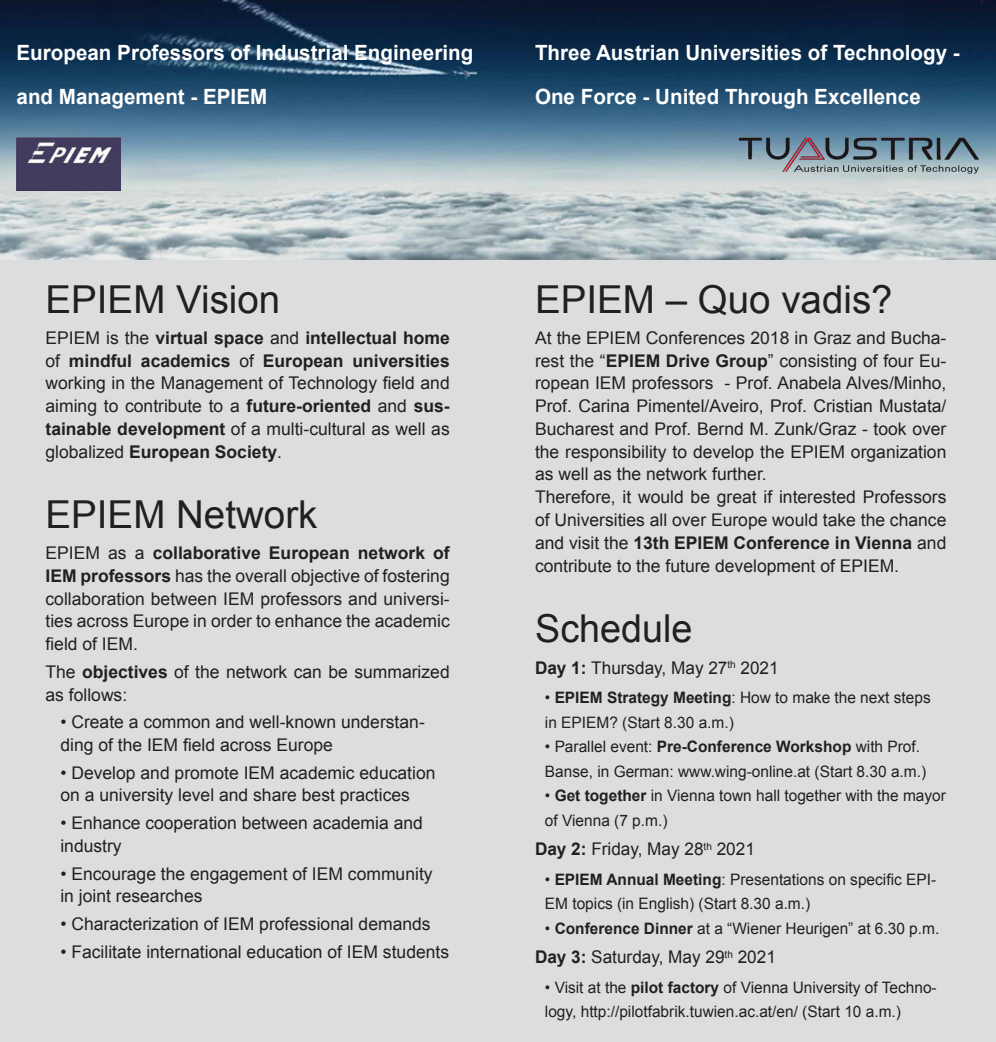
<style>
.page{position:relative;width:996px;height:1042px;background:#fff}
.page>*{position:absolute;margin:0;border:0;box-sizing:border-box;transform-origin:0 0}
.Überschrift_1{font:38.5px "Arial";color:#231f20}
.Überschrift_1-2{font:700 21px/43.8px "Arial";color:#fff}
.Normaler_Text{font:17.5px/22.8px "Arial";color:#231f20}
.Normaler_Text-2{font:15.75px/24.5px "Arial";color:#231f20}
.s1{font-weight:700}
</style>
<div class="page">
<div style="left:0;top:0;width:995px;height:1042px;background:#dcdddf"></div>
<img style="left:0;top:0;width:995px;height:259px">
<img style="left:737px;top:138px;width:242px;height:36px">
<img style="left:17px;top:138px;width:103px;height:52px">
<p class="Überschrift_1-2" style="left:17px;top:32px;width:458px">European Professors of Industrial Engineering and Management - EPIEM</p>
<p class="Überschrift_1-2" style="left:535px;top:32px;width:426px">Three Austrian Universities of Technology -</p>
<p class="Überschrift_1-2" style="left:535px;top:76px;width:387px">One Force - United Through Excellence</p>
<p class="Überschrift_1" style="left:45px;top:274px;width:236px">EPIEM Vision</p>
<p class="Normaler_Text" style="left:45px;top:327px;width:405px;text-align:justify">EPIEM is the <span class="s1">virtual space</span> and <span class="s1">intellectual home </span>of <span class="s1">mindful academics</span> of <span class="s1">European universities </span>working in the Management of Technology field and aiming to contribute to a <span class="s1">future-oriented</span> and <span class="s1">sus&shy;tainable development</span> of a multi-cultural as well as globalized <span class="s1">European Society</span>.</p>
<p class="Überschrift_1" style="left:45px;top:489px;width:273px">EPIEM Network</p>
<p class="Normaler_Text" style="left:45px;top:542px;width:405px;text-align:justify">EPIEM as a <span class="s1">collaborative European network of IEM professors</span> has the overall objective of fostering collaboration between IEM professors and universi&shy;ties across Europe in order to enhance the academic field of IEM.</p>
<p class="Normaler_Text" style="left:45px;top:660px;width:405px">The <span class="s1">objectives</span> of the network can be summarized as follows:</p>
<p class="Normaler_Text" style="left:60px;top:711px;width:366px">• Create a common and well-known understan&shy;ding of the IEM field across Europe</p>
<p class="Normaler_Text" style="left:60px;top:761px;width:376px">• Develop and promote IEM academic education on a university level and share best practices</p>
<p class="Normaler_Text" style="left:60px;top:812px;width:364px">• Enhance cooperation between academia and industry</p>
<p class="Normaler_Text" style="left:60px;top:862px;width:373px">• Encourage the engagement of IEM community in joint researches</p>
<p class="Normaler_Text" style="left:60px;top:913px;width:371px">• Characterization of IEM professional demands</p>
<p class="Normaler_Text" style="left:60px;top:940px;width:390px">• Facilitate international education of IEM students</p>
<p class="Überschrift_1" style="left:535px;top:274px;width:359px">EPIEM – Quo vadis?</p>
<p class="Normaler_Text" style="left:535px;top:327px;width:413px;text-align:justify">At the EPIEM Conferences 2018 in Graz and Bucha&shy;rest the “<span class="s1">EPIEM Drive Group</span>” consisting of four Eu&shy;ropean IEM professors - Prof. Anabela Alves/Minho, Prof. Carina Pimentel/Aveiro, Prof. Cristian Mustata/ Bucharest and Prof. Bernd M. Zunk/Graz - took over the responsibility to develop the EPIEM organization as well as the network further.</p>
<p class="Normaler_Text" style="left:535px;top:486px;width:413px;text-align:justify">Therefore, it would be great if interested Professors of Universities all over Europe would take the chance and visit the <span class="s1">13th EPIEM Conference in Vienna</span> and contribute to the future development of EPIEM.</p>
<p class="Überschrift_1" style="left:535px;top:603px;width:159px">Schedule</p>
<p class="Normaler_Text" style="left:535px;top:656px;width:245px"><span class="s1">Day 1:</span> Thursday, May 27<sup>th</sup> 2021</p>
<p class="Normaler_Text-2" style="left:544px;top:686px;width:387px">• <span class="s1">EPIEM Strategy Meeting</span>: How to make the next steps in EPIEM? (Start 8.30 a.m.)</p>
<p class="Normaler_Text-2" style="left:544px;top:735px;width:382px">• Parallel event: <span class="s1">Pre-Conference Workshop</span> with Prof.<br>Banse, in German: www.wing-online.at (Start 8.30 a.m.)</p>
<p class="Normaler_Text-2" style="left:544px;top:784px;width:402px">• <span class="s1">Get together</span> in Vienna town hall together with the mayor of Vienna (7 p.m.)</p>
<p class="Normaler_Text" style="left:535px;top:838px;width:221px"><span class="s1">Day 2:</span> Friday, May 28<sup>th</sup> 2021</p>
<p class="Normaler_Text-2" style="left:544px;top:867px;width:392px">• <span class="s1">EPIEM Annual Meeting</span>: Presentations on specific EPI-<br>EM topics (in English) (Start 8.30 a.m.)</p>
<p class="Normaler_Text-2" style="left:544px;top:916px;width:395px">• <span class="s1">Conference Dinner</span> at a “Wiener Heurigen” at 6.30 p.m.</p>
<p class="Normaler_Text" style="left:535px;top:946px;width:242px"><span class="s1">Day 3:</span> Saturday, May 29<sup>th</sup> 2021</p>
<p class="Normaler_Text-2" style="left:544px;top:975px;width:393px">• Visit at the <span class="s1">pilot factory</span> of Vienna University of Techno&shy;logy, http://pilotfabrik.tuwien.ac.at/en/ (Start 10 a.m.)</p>
</div>
